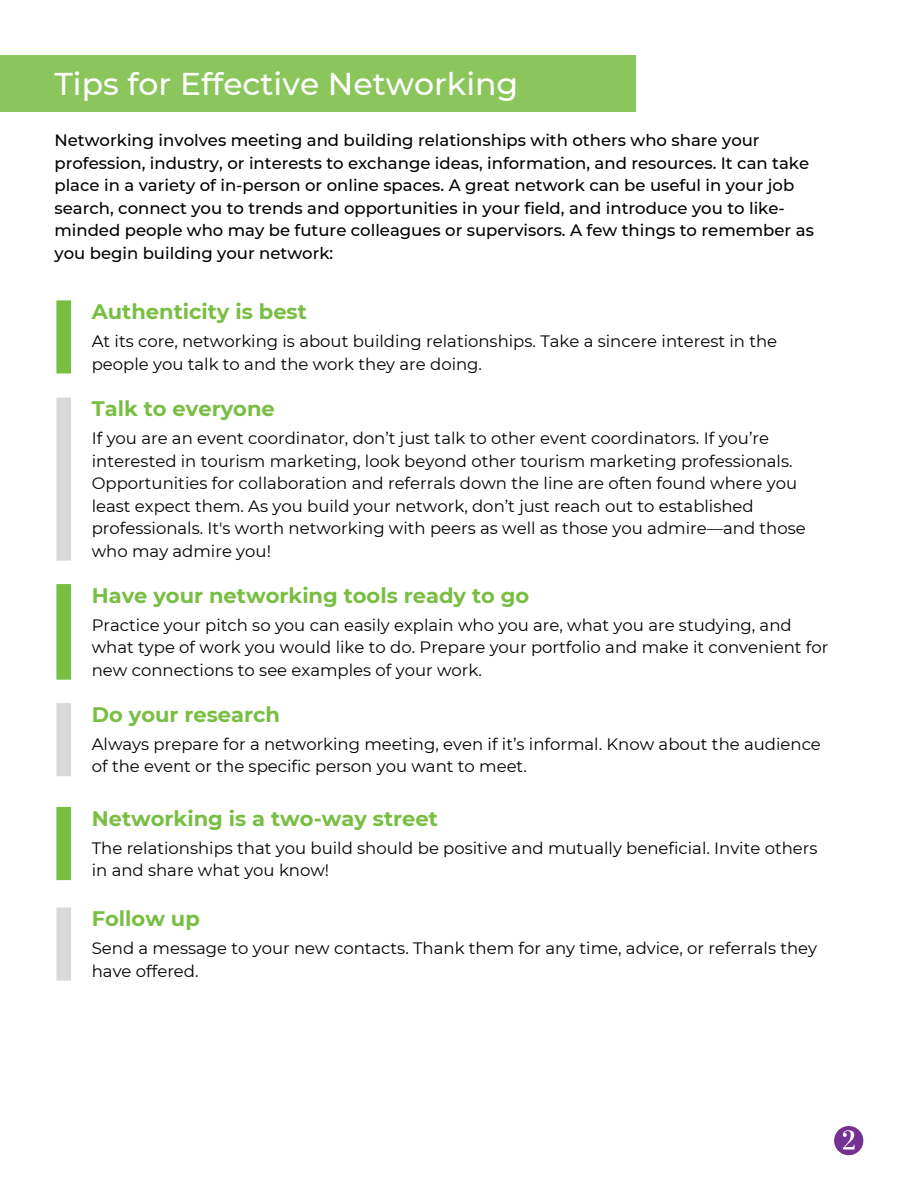
<style>
.page{position:relative;width:918px;height:1188px;background:#fff}
.page>*{position:absolute;margin:0;border:0;box-sizing:border-box;transform-origin:0 0}
.t1{font:500 31.5px "Montserrat";color:#fff}
.t2{font:700 21px "Montserrat";color:#78be42}
.t3{font:16.5px/22.5px "Montserrat";color:#000}
.t4{font:500 16.5px/22.5px "Montserrat";color:#000}
</style>
<div class="page">
<div style="left:0;top:56px;width:636px;height:56px;background:#8ac65b"></div>
<div style="left:56px;top:300px;width:15px;height:74px;background:#78be42"></div>
<div style="left:56px;top:398px;width:15px;height:163px;background:#d9d9d9"></div>
<div style="left:56px;top:584px;width:15px;height:96px;background:#78be42"></div>
<div style="left:56px;top:703px;width:15px;height:73px;background:#d9d9d9"></div>
<div style="left:56px;top:807px;width:15px;height:73px;background:#78be42"></div>
<div style="left:56px;top:908px;width:15px;height:73px;background:#d9d9d9"></div>
<svg style="left:834px;top:1126px;width:29px;height:29px"></svg>
<h1 class="t1" style="left:54px;top:64px;width:465px">Tips for Effective Networking</h1>
<p class="t4" style="left:54px;top:129px;width:761px">Networking involves meeting and building relationships with others who share your profession, industry, or interests to exchange ideas, information, and resources. It can take place in a variety of in-person or online spaces. A great network can be useful in your job search, connect you to trends and opportunities in your field, and introduce you to like&shy;minded people who may be future colleagues or supervisors. A few things to remember as you begin building your network:</p>
<p class="t2" style="left:92px;top:299px;width:217px">Authenticity is best</p>
<p class="t3" style="left:92px;top:330px;width:687px">At its core, networking is about building relationships. Take a sincere interest in the people you talk to and the work they are doing.</p>
<p class="t2" style="left:92px;top:396px;width:184px">Talk to everyone</p>
<p class="t3" style="left:92px;top:427px;width:715px">If you are an event coordinator, don’t just talk to other event coordinators. If you’re interested in tourism marketing, look beyond other tourism marketing professionals.<br>Opportunities for collaboration and referrals down the line are often found where you least expect them. As you build your network, don’t just reach out to established professionals. It's worth networking with peers as well as those you admire—and those who may admire you!</p>
<p class="t2" style="left:92px;top:583px;width:439px">Have your networking tools ready to go</p>
<p class="t3" style="left:92px;top:614px;width:738px">Practice your pitch so you can easily explain who you are, what you are studying, and what type of work you would like to do. Prepare your portfolio and make it convenient for new connections to see examples of your work.</p>
<p class="t2" style="left:92px;top:702px;width:190px">Do your research</p>
<p class="t3" style="left:92px;top:733px;width:731px">Always prepare for a networking meeting, even if it’s informal. Know about the audience of the event or the specific person you want to meet.</p>
<p class="t2" style="left:92px;top:806px;width:348px">Networking is a two-way street</p>
<p class="t3" style="left:92px;top:836px;width:727px">The relationships that you build should be positive and mutually beneficial. Invite others in and share what you know!</p>
<p class="t2" style="left:92px;top:906px;width:110px">Follow up</p>
<p class="t3" style="left:92px;top:937px;width:727px">Send a message to your new contacts. Thank them for any time, advice, or referrals they have offered.</p>
</div>
